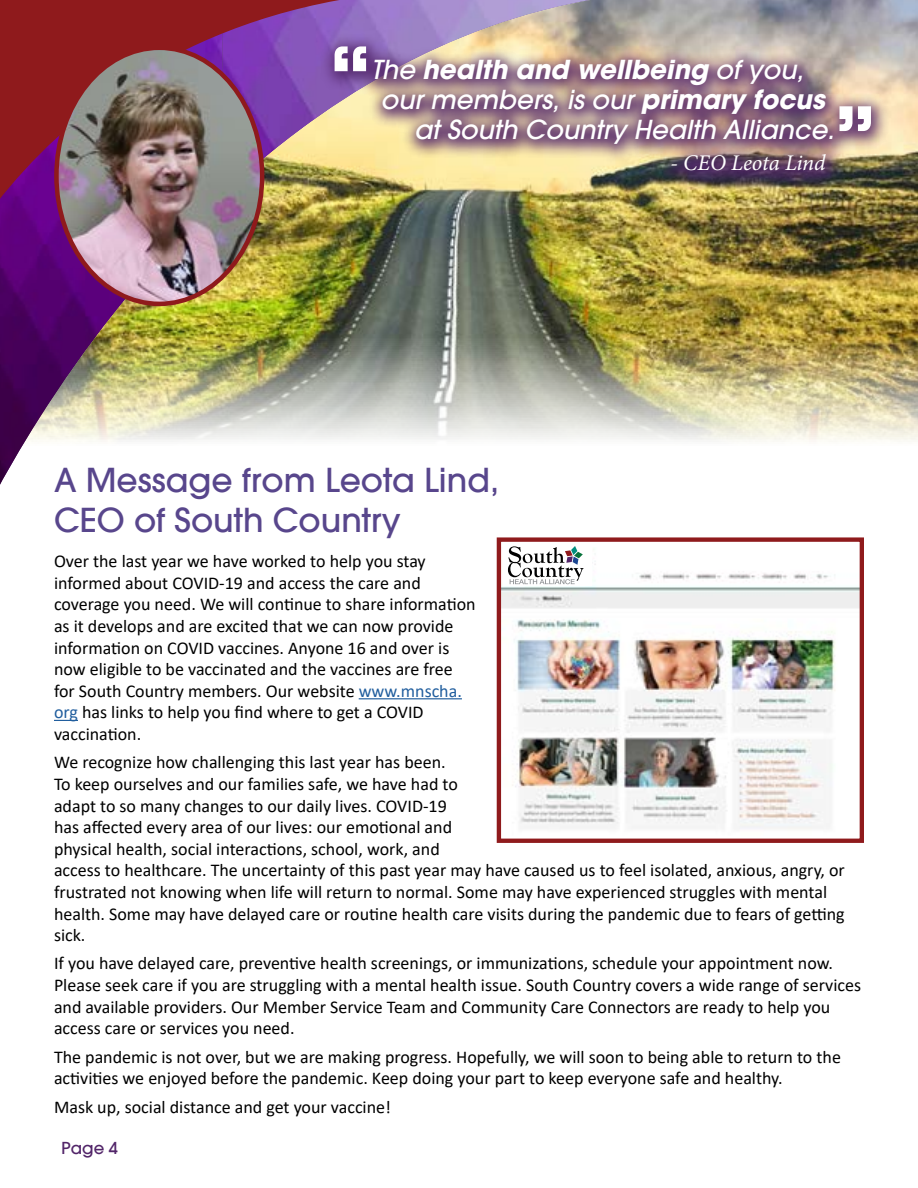
<style>
.page{position:relative;width:918px;height:1188px;background:#fff}
.page>*{position:absolute;margin:0;border:0;box-sizing:border-box;transform-origin:0 0}
.Subhead_1{font:700 74.85px "ITC Avant Garde Gothic";color:#fff}
.Article_Header{font:500 33px/39.6px "ITC Avant Garde Gothic";color:#58468c}
.Subhead_1-2{font:italic 500 26.25px "ITC Avant Garde Gothic";color:#fff}
.Subhead_1-3{font:italic 700 26.25px "ITC Avant Garde Gothic";color:#fff}
.Source_Continued{font:italic 22.5px "Minion Pro";letter-spacing:-.005em;color:#fff}
.SCHA_Main_Body{font:18px/21.6px "Calibri";color:#000}
.t1{font:500 16.5px "ITC Avant Garde Gothic";color:#522569}
.s1{font-weight:500}
.s2{font-weight:700}
.s3{color:#215e9e}
</style>
<div class="page">
<img style="left:0;top:343px;width:17px;height:142px">
<svg style="left:0;top:0;width:17px;height:343px;background:#750e42"></svg>
<img style="left:17px;top:0;width:901px;height:455px">
<img style="left:56px;top:48px;width:206px;height:256px">
<hr style="left:359px;top:698px;width:103px;height:1px;background:#215e9e">
<svg style="left:54px;top:720px;width:24px;height:1px"></svg>
<div style="left:320px;top:33px;width:570px;height:157px;background:#522569;opacity:.86"></div>
<img style="left:502px;top:561px;width:357px;height:268px">
<div style="left:497px;top:537px;width:367px;height:306px;border:4px solid #8f1a1c"></div>
<div style="left:504px;top:544px;width:88px;height:42px;background:#fff"></div>
<svg style="left:508px;top:546px;width:76px;height:38px"></svg>
<p class="Subhead_1" style="left:330px;top:26px;width:43px">“</p>
<p class="Subhead_1-3" style="left:371px;top:53px;width:440px"><span class="s1">The</span> health and wellbeing <span class="s1">ofyou,</span></p>
<p class="Subhead_1-2" style="left:381px;top:84px;width:452px">ourmembers,isour<span class="s2">primary focus</span></p>
<p class="Subhead_1-2" style="left:414px;top:113px;width:428px">atSouth Country Health Alliance.</p>
<p class="Source_Continued" style="left:671px;top:147px;width:156px">- CEO Leota Lind</p>
<p class="Subhead_1" style="left:834px;top:86px;width:43px">”</p>
<p class="Article_Header" style="left:54px;top:461px;width:447px">A Message from Leota Lind,<br>CEO of South Country</p>
<p class="SCHA_Main_Body" style="left:54px;top:550px;width:423px">Over the last year we have worked to help you stay informed about COVID-19 and access the care and coverage you need. We will continue to share information as it develops and are excited that we can now provide information on COVID vaccines. Anyone 16 and over is now eligible to be vaccinated and the vaccines are free for South Country members. Our website <span class="s3">www.mnscha. org</span> has links to help you find where to get a COVID vaccination.</p>
<p class="SCHA_Main_Body" style="left:54px;top:751px;width:792px">We recognize how challenging this last year has been.<br>To keep ourselves and our families safe, we have had to<br>adapt to so many changes to our daily lives. COVID-19<br>has affected every area of our lives: our emotional and<br>physical health, social interactions, school, work, and<br>access to healthcare. The uncertainty of this past year may have caused us to feel isolated, anxious, angry, or frustrated not knowing when life will return to normal. Some may have experienced struggles with mental health. Some may have delayed care or routine health care visits during the pandemic due to fears of getting sick.</p>
<p class="SCHA_Main_Body" style="left:54px;top:952px;width:809px">If you have delayed care, preventive health screenings, or immunizations, schedule your appointment now.<br>Please seek care if you are struggling with a mental health issue. South Country covers a wide range of services and available providers. Our Member Service Team and Community Care Connectors are ready to help you access care or services you need.</p>
<p class="SCHA_Main_Body" style="left:54px;top:1045px;width:788px">The pandemic is not over, but we are making progress. Hopefully, we will soon to being able to return to the activities we enjoyed before the pandemic. Keep doing your part to keep everyone safe and healthy.</p>
<p class="SCHA_Main_Body" style="left:54px;top:1095px;width:339px">Mask up, social distance and get your vaccine!</p>
<p class="t1" style="left:62px;top:1137px;width:58px">Page 4</p>
</div>
